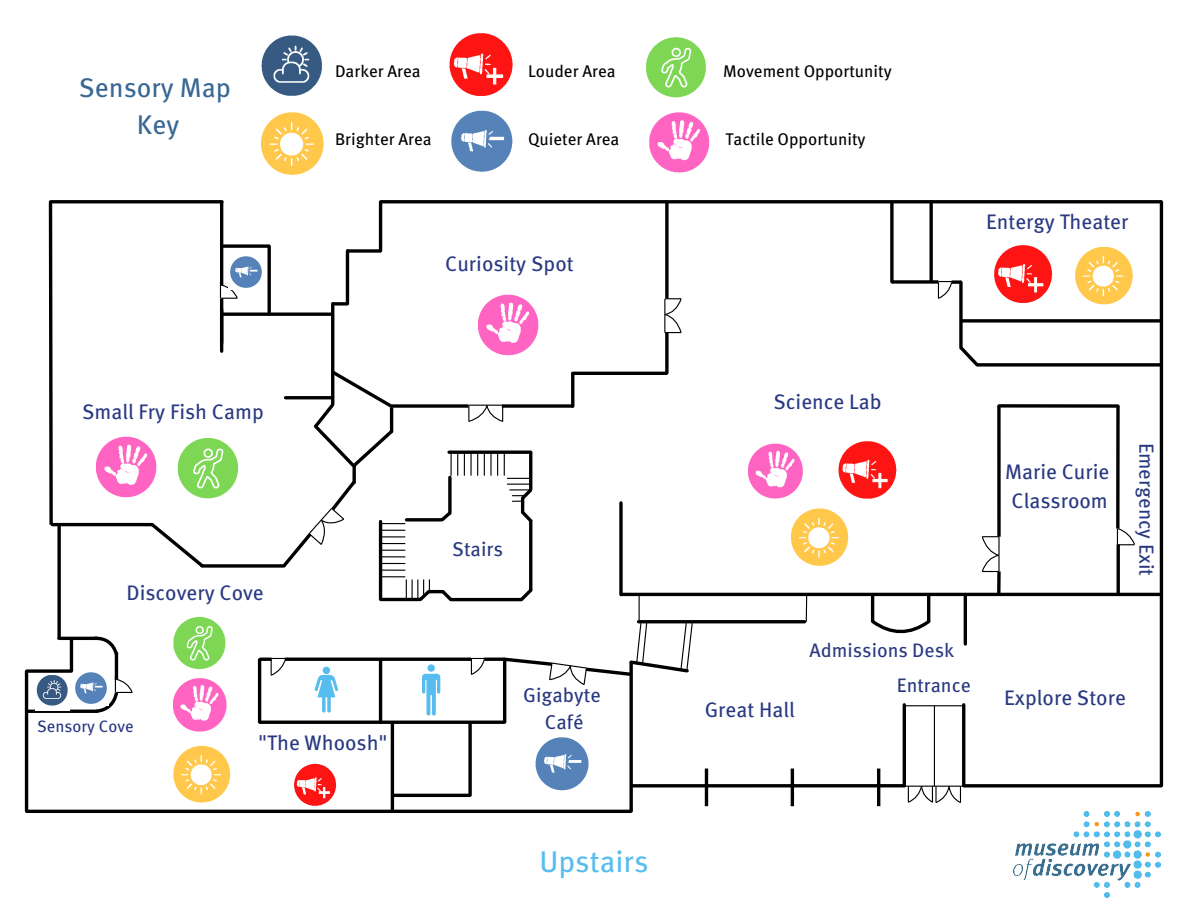
<style>
.page{position:relative;width:1188px;height:918px;background:#fff}
.page>*{position:absolute;margin:0;border:0;box-sizing:border-box;transform-origin:0 0}
.t1{font:30px "Meta OT";color:#57bdee}
.t2{font:27px/37.2px "Meta OT";color:#396793;text-align:center}
.t3{font:21px/29.2px "Meta OT";color:#293981;text-align:center}
.t4{font:20.4px "Meta OT";color:#293981}
.t5{font:19.95px/27.2px "Meta OT";color:#293981;text-align:center}
.t6{font:19.5px "Meta OT";color:#293981}
.t7{font:16.95px "Meta OT";color:#000}
.t8{font:16.5px "Meta OT";color:#293981}
</style>
<div class="page">
<svg style="left:48px;top:200px;width:7px;height:327px"></svg>
<svg style="left:57px;top:526px;width:4px;height:112px"></svg>
<hr style="left:25px;top:671px;width:3px;height:40px;background:#000">
<hr style="left:25px;top:711px;width:3px;height:100px;background:#000">
<hr style="left:381px;top:200px;width:780px;height:3px;background:#000">
<hr style="left:621px;top:593px;width:540px;height:3px;background:#000">
<svg style="left:964px;top:784px;width:197px;height:4px"></svg>
<svg style="left:982px;top:363px;width:178px;height:4px"></svg>
<svg style="left:963px;top:319px;width:197px;height:4px"></svg>
<hr style="left:1160px;top:202px;width:3px;height:584px;background:#000">
<svg style="left:999px;top:404px;width:119px;height:4px"></svg>
<svg style="left:997px;top:406px;width:4px;height:129px"></svg>
<svg style="left:1116px;top:406px;width:4px;height:119px"></svg>
<svg style="left:633px;top:784px;width:271px;height:4px"></svg>
<hr style="left:639px;top:620px;width:166px;height:3px;background:#000">
<hr style="left:962px;top:705px;width:3px;height:81px;background:#000">
<hr style="left:903px;top:705px;width:3px;height:81px;background:#000">
<hr style="left:871px;top:594px;width:3px;height:28px;background:#000">
<hr style="left:927px;top:594px;width:3px;height:28px;background:#000">
<hr style="left:964px;top:596px;width:3px;height:48px;background:#000">
<svg style="left:629px;top:688px;width:4px;height:123px"></svg>
<svg style="left:870px;top:617px;width:61px;height:17px"></svg>
<hr style="left:906px;top:705px;width:59px;height:1px;background:#000">
<hr style="left:904px;top:786px;width:59px;height:1px;background:#000">
<hr style="left:934px;top:706px;width:1px;height:80px;background:#000">
<svg style="left:906px;top:784px;width:57px;height:19px"></svg>
<hr style="left:877px;top:769px;width:3px;height:37px;background:#000">
<hr style="left:791px;top:769px;width:3px;height:37px;background:#000">
<hr style="left:705px;top:769px;width:3px;height:37px;background:#000">
<svg style="left:806px;top:596px;width:1px;height:26px"></svg>
<svg style="left:619px;top:503px;width:4px;height:82px"></svg>
<svg style="left:959px;top:282px;width:4px;height:62px"></svg>
<svg style="left:929px;top:200px;width:4px;height:80px"></svg>
<svg style="left:890px;top:203px;width:4px;height:79px"></svg>
<svg style="left:665px;top:203px;width:4px;height:94px"></svg>
<svg style="left:892px;top:280px;width:44px;height:4px"></svg>
<svg style="left:959px;top:344px;width:23px;height:23px"></svg>
<svg style="left:936px;top:280px;width:25px;height:22px"></svg>
<hr style="left:571px;top:373px;width:3px;height:33px;background:#000">
<svg style="left:665px;top:335px;width:4px;height:38px"></svg>
<hr style="left:573px;top:372px;width:94px;height:3px;background:#000">
<hr style="left:331px;top:304px;width:3px;height:100px;background:#000">
<svg style="left:505px;top:404px;width:68px;height:4px"></svg>
<svg style="left:396px;top:404px;width:71px;height:4px"></svg>
<hr style="left:379px;top:202px;width:3px;height:49px;background:#000">
<hr style="left:346px;top:251px;width:3px;height:53px;background:#000">
<svg style="left:347px;top:249px;width:34px;height:4px"></svg>
<svg style="left:333px;top:302px;width:14px;height:4px"></svg>
<svg style="left:467px;top:404px;width:38px;height:18px"></svg>
<svg style="left:664px;top:297px;width:18px;height:38px"></svg>
<svg style="left:311px;top:367px;width:85px;height:100px"></svg>
<hr style="left:390px;top:409px;width:3px;height:23px;background:#000">
<hr style="left:220px;top:298px;width:3px;height:45px;background:#000">
<hr style="left:222px;top:313px;width:111px;height:3px;background:#000">
<hr style="left:268px;top:246px;width:3px;height:67px;background:#000">
<svg style="left:223px;top:244px;width:46px;height:4px"></svg>
<hr style="left:220px;top:202px;width:3px;height:84px;background:#000">
<svg style="left:352px;top:466px;width:4px;height:11px"></svg>
<svg style="left:283px;top:477px;width:73px;height:91px"></svg>
<svg style="left:207px;top:564px;width:77px;height:4px"></svg>
<hr style="left:52px;top:523px;width:100px;height:3px;background:#000">
<svg style="left:147px;top:522px;width:60px;height:46px"></svg>
<hr style="left:286px;top:396px;width:45px;height:3px;background:#000">
<hr style="left:51px;top:200px;width:171px;height:3px;background:#000">
<hr style="left:59px;top:637px;width:38px;height:3px;background:#000">
<hr style="left:27px;top:710px;width:70px;height:3px;background:#000">
<svg style="left:27px;top:669px;width:44px;height:4px"></svg>
<hr style="left:70px;top:638px;width:3px;height:33px;background:#000">
<hr style="left:115px;top:652px;width:3px;height:28px;background:#000">
<svg style="left:87px;top:636px;width:32px;height:25px"></svg>
<hr style="left:27px;top:810px;width:604px;height:3px;background:#000">
<hr style="left:285px;top:658px;width:186px;height:3px;background:#000">
<hr style="left:260px;top:721px;width:245px;height:3px;background:#000">
<hr style="left:258px;top:660px;width:3px;height:62px;background:#000">
<hr style="left:391px;top:722px;width:3px;height:89px;background:#000">
<svg style="left:468px;top:724px;width:4px;height:71px"></svg>
<hr style="left:503px;top:660px;width:3px;height:62px;background:#000">
<svg style="left:219px;top:281px;width:19px;height:19px"></svg>
<svg style="left:89px;top:676px;width:44px;height:37px"></svg>
<svg style="left:469px;top:657px;width:19px;height:18px"></svg>
<hr style="left:392px;top:794px;width:78px;height:3px;background:#000">
<hr style="left:379px;top:659px;width:3px;height:65px;background:#000">
<hr style="left:449px;top:451px;width:82px;height:3px;background:#000">
<hr style="left:451px;top:598px;width:70px;height:3px;background:#000">
<svg style="left:407px;top:518px;width:30px;height:4px"></svg>
<hr style="left:379px;top:522px;width:3px;height:77px;background:#000">
<hr style="left:529px;top:520px;width:3px;height:70px;background:#000">
<svg style="left:448px;top:477px;width:4px;height:31px"></svg>
<svg style="left:437px;top:508px;width:15px;height:14px"></svg>
<svg style="left:501px;top:585px;width:193px;height:103px"></svg>
<svg style="left:981px;top:535px;width:20px;height:38px"></svg>
<svg style="left:1116px;top:525px;width:19px;height:22px"></svg>
<hr style="left:220px;top:310px;width:3px;height:41px;background:#000">
<svg style="left:382px;top:523px;width:23px;height:1px"></svg>
<svg style="left:382px;top:543px;width:23px;height:1px"></svg>
<svg style="left:382px;top:530px;width:23px;height:7px"></svg>
<svg style="left:382px;top:550px;width:23px;height:7px"></svg>
<svg style="left:382px;top:563px;width:23px;height:1px"></svg>
<svg style="left:381px;top:570px;width:74px;height:32px"></svg>
<hr style="left:470px;top:451px;width:2px;height:25px;background:#000">
<svg style="left:451px;top:453px;width:7px;height:23px"></svg>
<svg style="left:464px;top:454px;width:1px;height:22px"></svg>
<svg style="left:477px;top:454px;width:1px;height:22px"></svg>
<svg style="left:484px;top:454px;width:1px;height:22px"></svg>
<hr style="left:490px;top:451px;width:2px;height:25px;background:#000">
<svg style="left:497px;top:454px;width:1px;height:22px"></svg>
<svg style="left:504px;top:451px;width:29px;height:74px"></svg>
<hr style="left:1117px;top:544px;width:3px;height:50px;background:#000">
<svg style="left:997px;top:572px;width:4px;height:21px"></svg>
<hr style="left:485px;top:658px;width:20px;height:3px;background:#000">
<svg style="left:260px;top:657px;width:29px;height:22px"></svg>
<img style="left:838px;top:441px;width:59px;height:58px">
<img style="left:748px;top:443px;width:55px;height:56px">
<img style="left:994px;top:245px;width:59px;height:58px">
<img style="left:535px;top:737px;width:54px;height:54px">
<img style="left:173px;top:678px;width:54px;height:54px">
<img style="left:173px;top:616px;width:53px;height:54px">
<img style="left:173px;top:746px;width:57px;height:57px">
<img style="left:96px;top:436px;width:61px;height:62px">
<img style="left:177px;top:438px;width:61px;height:61px">
<img style="left:478px;top:294px;width:61px;height:62px">
<img style="left:1075px;top:247px;width:58px;height:58px">
<img style="left:790px;top:508px;width:59px;height:58px">
<img style="left:288px;top:763px;width:52px;height:47px">
<svg style="left:422px;top:664px;width:18px;height:51px"></svg>
<svg style="left:314px;top:675px;width:25px;height:38px"></svg>
<div style="left:323px;top:667px;width:7px;height:7px;background:#57bdee;border-radius:50%"></div>
<img style="left:1013px;top:811px;width:147px;height:87px">
<img style="left:646px;top:37px;width:60px;height:61px">
<img style="left:649px;top:112px;width:61px;height:61px">
<img style="left:261px;top:36px;width:61px;height:60px">
<img style="left:261px;top:112px;width:63px;height:63px">
<img style="left:449px;top:33px;width:64px;height:63px">
<img style="left:451px;top:110px;width:62px;height:62px">
<img style="left:75px;top:672px;width:34px;height:34px">
<img style="left:36px;top:675px;width:32px;height:31px">
<img style="left:228px;top:256px;width:34px;height:34px">
<h1 class="t2" style="left:79px;top:70px;width:154px">Sensory Map<br>Key</h1>
<p class="t7" style="left:335px;top:60px;width:87px">Darker Area</p>
<p class="t7" style="left:723px;top:60px;width:170px">Movement Opportunity</p>
<p class="t7" style="left:528px;top:61px;width:89px">Louder Area</p>
<p class="t7" style="left:335px;top:128px;width:98px">Brighter Area</p>
<p class="t7" style="left:528px;top:128px;width:93px">Quieter Area</p>
<p class="t3" style="left:445px;top:250px;width:130px">Curiosity Spot</p>
<p class="t7" style="left:726px;top:128px;width:142px">Tactile Opportunity</p>
<p class="t3" style="left:986px;top:208px;width:144px">Entergy Theater</p>
<p class="t3" style="left:82px;top:397px;width:183px">Small Fry Fish Camp</p>
<p class="t3" style="left:126px;top:578px;width:139px">Discovery Cove</p>
<h2 class="t8" style="left:37px;top:716px;width:98px">Sensory Cove</h2>
<p class="t3" style="left:258px;top:728px;width:131px">"The Whoosh"</p>
<p class="t5" style="left:452px;top:536px;width:52px">Stairs</p>
<p class="t5" style="left:523px;top:682px;width:79px">Gigabyte<br>Café</p>
<p class="t1" style="left:539px;top:843px;width:111px">Upstairs</p>
<p class="t3" style="left:773px;top:388px;width:110px">Science Lab</p>
<p class="t6" style="left:809px;top:638px;width:146px">Admissions Desk</p>
<p class="t3" style="left:705px;top:695px;width:92px">Great Hall</p>
<p class="t6" style="left:897px;top:673px;width:76px">Entrance</p>
<p class="t3" style="left:1005px;top:458px;width:106px">Marie Curie<br>Classroom</p>
<p class="t4" style="left:1159px;top:443px;width:135px;rotate:90deg">Emergency Exit</p>
<p class="t3" style="left:1004px;top:684px;width:123px">Explore Store</p>
</div>
